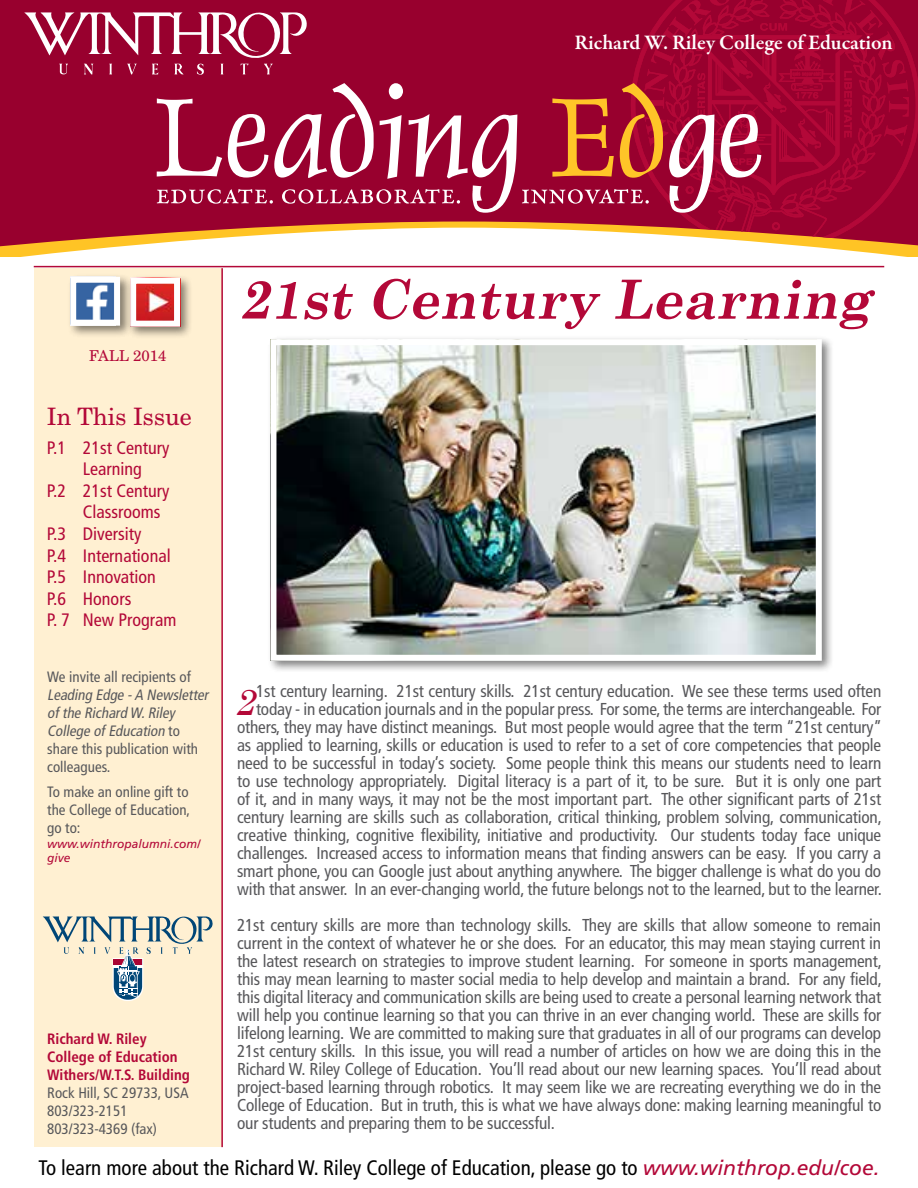
<style>
.page{position:relative;width:918px;height:1188px;background:#fff}
.page>*{position:absolute;margin:0;border:0;box-sizing:border-box;transform-origin:0 0}
.t1{font:italic 700 54px "Century Schoolbook";color:#b30838}
.t2{font:italic 36.6px "Century Schoolbook";color:#b30838}
.t3{font:24px "New Century Schlbk LT Std";color:#b30838}
.t4{font:condensed 21px "Frutiger LT Std";color:#000}
.t5{font:600 21px "Garamond Premr Pro";color:#fff}
.t6{font:condensed 18px "Frutiger LT Std";color:#b30838}
.t7{font:condensed 17.25px/18px "Frutiger LT Std";letter-spacing:-.01em;color:#58585b;text-align:right}
.t8{font:condensed 15px/18px "Frutiger LT Std";color:#58585b;text-align:justify}
.t9{font:italic condensed 15px/18px "Frutiger LT Std";color:#58585b}
.t10{font:700 condensed 15px/18px "Frutiger LT Std";color:#b30838}
.t11{font:15px "New Century Schlbk LT Std";color:#b30838}
.t12{font:italic 12px/14.4px "Frutiger LT Std";color:#b30838}
.s1{font-style:normal}
.s2{font-style:italic;font-stretch:normal;color:#b30838}
</style>
<div class="page">
<div style="left:34px;top:268px;width:188px;height:879px;background:#fff0d2"></div>
<hr style="left:34px;top:266px;width:850px;height:1px;background:#b30838">
<hr style="left:221px;top:268px;width:2px;height:879px;background:#b30838">
<svg style="left:0;top:0;width:918px;height:256px;background:#ad2c4b"></svg>
<div style="left:127px;top:274px;width:66px;height:66px;background:#000;opacity:.5"></div>
<img style="left:137px;top:285px;width:36px;height:35px">
<div style="left:130px;top:278px;width:50px;height:49px;border:6px solid #fff"></div>
<svg style="left:43px;top:916px;width:170px;height:85px"></svg>
<div style="left:267px;top:336px;width:568px;height:338px;background:#000;opacity:.5"></div>
<img style="left:277px;top:346px;width:538px;height:308px">
<div style="left:270px;top:339px;width:552px;height:322px;border:6px solid #fff"></div>
<div style="left:67px;top:273px;width:66px;height:66px;background:#000;opacity:.5"></div>
<img style="left:77px;top:284px;width:36px;height:35px">
<div style="left:70px;top:277px;width:50px;height:49px;border:6px solid #fff"></div>
<p class="t5" style="left:574px;top:30px;width:320px">Richard W. Riley College of Education</p>
<p class="t11" style="left:89px;top:347px;width:79px">FALL 2014</p>
<h3 class="t3" style="left:47px;top:402px;width:146px">In This Issue</h3>
<p class="t6" style="left:47px;top:437px;width:124px">P.1 21st Century</p>
<p class="t6" style="left:83px;top:459px;width:60px">Learning</p>
<p class="t6" style="left:47px;top:480px;width:124px">P.2 21st Century</p>
<p class="t6" style="left:83px;top:502px;width:79px">Classrooms</p>
<p class="t6" style="left:47px;top:523px;width:96px">P.3 Diversity</p>
<p class="t6" style="left:47px;top:545px;width:125px">P.4 International</p>
<p class="t6" style="left:47px;top:567px;width:110px">P.5 Innovation</p>
<p class="t6" style="left:47px;top:588px;width:86px">P.6 Honors</p>
<p class="t6" style="left:47px;top:610px;width:131px">P. 7 New Program</p>
<h1 class="t1" style="left:239px;top:257px;width:647px">21stCentury Learning</h1>
<p class="t8" style="left:47px;top:668px;width:145px">We invite all recipients of</p>
<p class="t9" style="left:47px;top:686px;width:166px">Leading Edge -A Newsletter ofthe Richard W.Riley<br>College ofEducation <span class="s1">t o share this publication with colleagues.</span></p>
<p class="t8" style="left:47px;top:783px;width:145px">To make an online gift to the College of Education, go to:</p>
<p class="t12" style="left:47px;top:836px;width:155px">www.winthropalumni.com/ give</p>
<p class="t7" style="left:237px;top:682px;width:646px">1st century learning. 21st century skills. 21st century education. We see these terms used often today - in education journals and in the popular press. For some, the terms are interchangeable. For others, they may have distinct meanings. But most people would agree that the term “21st century” as applied to learning, skills or education is used to refer to a set of core competencies that people need to be successful in today’s society. Some people think this means our students need to learn to use technology appropriately. Digital literacy is a part of it, to be sure. But it is only one part of it, and in many ways, it may not be the most important part. The other significant parts of 21st century learning are skills such as collaboration, critical thinking, problem solving, communication, creative thinking, cognitive flexibility, initiative and productivity. Our students today face unique challenges. Increased access to information means that finding answers can be easy. If you carry a smart phone, you can Google just about anything anywhere. The bigger challenge is what do you do with that answer. In an ever-changing world, the future belongs not to the learned, but to the learner.</p>
<p class="t7" style="left:237px;top:916px;width:646px;text-align:justify">21st century skills are more than technology skills. They are skills that allow someone to remain current in the context of whatever he or she does. For an educator, this may mean staying current in the latest research on strategies to improve student learning. For someone in sports management, this may mean learning to master social media to help develop and maintain a brand. For any field, this digital literacy and communication skills are being used to create a personal learning network that will help you continue learning so that you can thrive in an ever changing world. These are skills for lifelong learning. We are committed to making sure that graduates in all of our programs can develop 21st century skills. In this issue, you will read a number of articles on how we are doing this in the Richard W. Riley College of Education. You’ll read about our new learning spaces. You’ll read about project-based learning through robotics. It may seem like we are recreating everything we do in the College of Education. But in truth, this is what we have always done: making learning meaningful to our students and preparing them to be successful.</p>
<h2 class="t2" style="left:236px;top:675px;width:22px">2</h2>
<p class="t10" style="left:47px;top:1030px;width:144px">Richard W. Riley<br>College of Education<br>Withers/W.T.S. Building</p>
<p class="t8" style="left:47px;top:1084px;width:143px;text-align:left">Rock Hill, SC 29733, USA<br>803/323-2151<br>803/323-4369 (fax)</p>
<p class="t4" style="left:38px;top:1155px;width:843px">To learn more about the Richard W. Riley College of Education, please go to <span class="s2">www.winthrop.edu/coe.</span></p>
</div>
